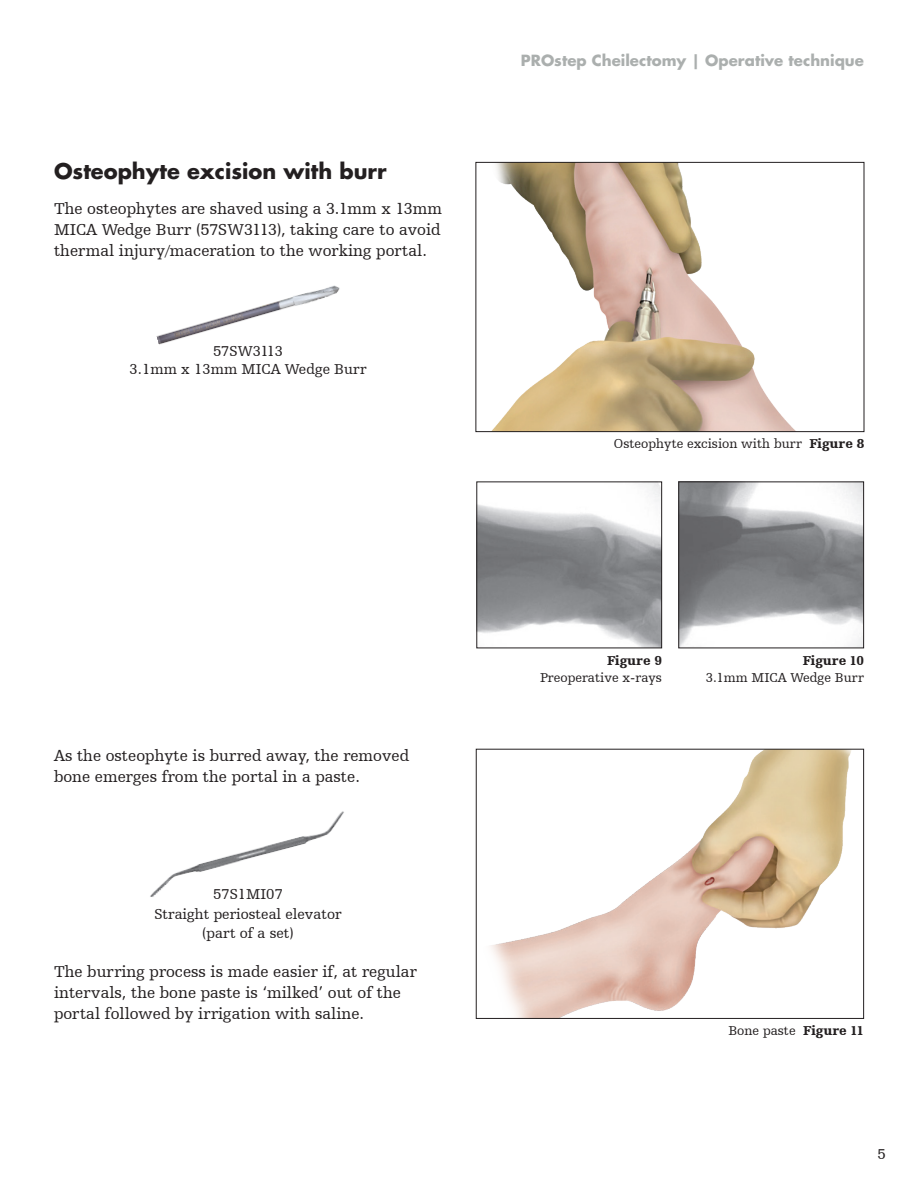
<style>
.page{position:relative;width:918px;height:1188px;background:#fff}
.page>*{position:absolute;margin:0;border:0;box-sizing:border-box;transform-origin:0 0}
.Paragraph_Style_1{font:700 21px "Futura For Stryker";color:#231f20}
.MainParagraphs{font:16.5px/21px "Humanist Slabserif 712 BT";color:#231f20}
.MainParagraphs-2{font:15px/19.5px "Humanist Slabserif 712 BT";color:#231f20;text-align:center}
.t1{font:700 15px "Futura For Stryker";color:#abafae}
.t2{font:13.5px "Humanist Slabserif 712 BT";color:#231f20}
.t3{font:900 13.5px "Humanist Slabserif 712 BT";color:#231f20}
.s1{font-weight:900}
</style>
<div class="page">
<img style="left:156px;top:285px;width:184px;height:60px">
<img style="left:492px;top:164px;width:303px;height:266px">
<div style="left:476px;top:162px;width:388px;height:270px;border:1px solid #231f20"></div>
<img style="left:491px;top:751px;width:360px;height:266px">
<div style="left:476px;top:749px;width:388px;height:270px;border:1px solid #231f20"></div>
<img style="left:150px;top:811px;width:194px;height:86px">
<div style="left:476px;top:482px;width:186px;height:166px;border:1px solid #231f20"></div>
<img style="left:680px;top:484px;width:182px;height:162px">
<div style="left:678px;top:482px;width:186px;height:166px;border:1px solid #231f20"></div>
<p class="Paragraph_Style_1" style="left:54px;top:157px;width:334px">Osteophyte excision with burr</p>
<p class="MainParagraphs" style="left:54px;top:198px;width:390px;text-align:justify">The osteophytes are shaved using a 3.1mm x 13mm MICA Wedge Burr (57SW3113), taking care to avoid thermal injury/maceration to the working portal.</p>
<p class="MainParagraphs-2" style="left:130px;top:342px;width:238px;line-height:18px">57SW3113<br>3.1mm x 13mm MICA Wedge Burr</p>
<p class="t1" style="left:521px;top:51px;width:345px">PROstep Cheilectomy | Operative technique</p>
<p class="t2" style="left:614px;top:436px;width:252px">Osteophyte excision with burr <span class="s1">Figure 8</span></p>
<p class="MainParagraphs" style="left:54px;top:745px;width:357px">As the osteophyte is burred away, the removed bone emerges from the portal in a paste.</p>
<p class="MainParagraphs-2" style="left:154px;top:884px;width:189px">57S1MI07<br>Straight periosteal elevator (part of a set)</p>
<p class="MainParagraphs" style="left:54px;top:961px;width:364px">The burring process is made easier if, at regular intervals, the bone paste is ‘milked’ out of the portal followed by irrigation with saline.</p>
<p class="t3" style="left:607px;top:652px;width:56px">Figure 9</p>
<p class="t3" style="left:803px;top:652px;width:63px">Figure 10</p>
<p class="t2" style="left:540px;top:669px;width:123px">Preoperative x-rays</p>
<p class="t2" style="left:706px;top:669px;width:160px">3.1mm MICA Wedge Burr</p>
<p class="t2" style="left:729px;top:1023px;width:137px">Bone paste <span class="s1">Figure 11</span></p>
<p class="MainParagraphs-2" style="left:878px;top:1144px;width:10px">5</p>
</div>
